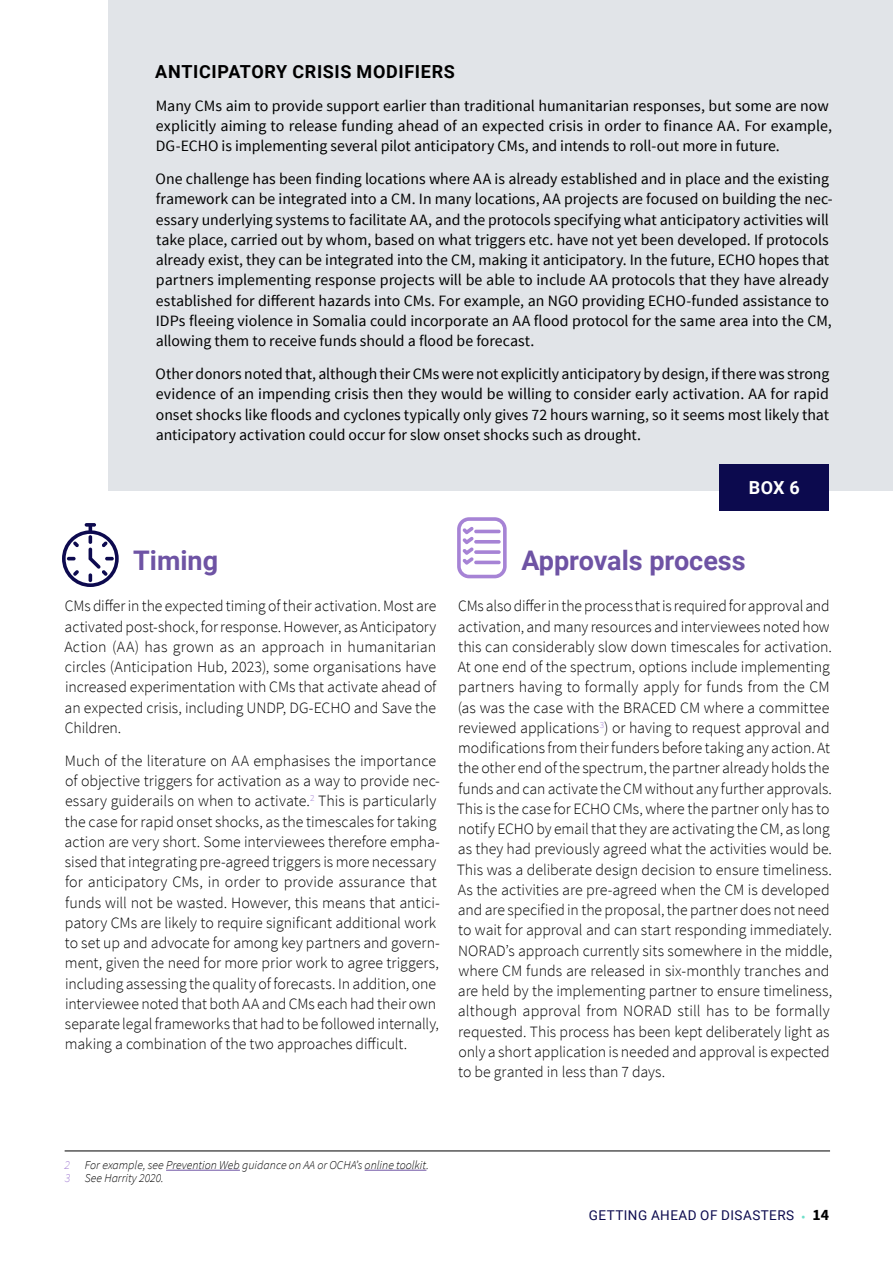
<style>
.page{position:relative;width:893px;height:1263px;background:#fff}
.page>*{position:absolute;margin:0;border:0;box-sizing:border-box;transform-origin:0 0}
.t1{font:700 27px "Roboto";color:#6e53a4}
.t2{font:700 18px "Roboto";letter-spacing:.035em;color:#000}
.t3{font:700 18px "Roboto";color:#fff}
.t4{font:300 15.75px/20.2px "Source Sans Pro";color:#000}
.t5{font:15.75px/20.2px "Source Sans Pro";color:#000}
.t6{font:13.5px "Roboto";letter-spacing:.035em;color:#0c0a4e}
.t7{font:italic 300 12px/13.5px "Source Sans Pro";color:#000}
.s1{color:#a683d5}
.s2{color:#70dfca}
.s3{font-family:"Source Sans Pro";font-weight:700;font-size:15.75px;color:#000}
</style>
<div class="page">
<hr style="left:65px;top:1150px;width:765px;height:1px;background:#000">
<hr style="left:166px;top:1170px;width:74px;height:1px;background:#6e53a4">
<hr style="left:365px;top:1170px;width:61px;height:1px;background:#6e53a4">
<div style="left:108px;top:0;width:785px;height:490px;background:#e1e4e8"></div>
<div style="left:719px;top:464px;width:110px;height:47px;background:#0c0a4e"></div>
<svg style="left:62px;top:523px;width:57px;height:64px"></svg>
<svg style="left:457px;top:517px;width:50px;height:61px"></svg>
<p class="t2" style="left:155px;top:58px;width:301px">ANTICIPATORY CRISIS MODIFIERS</p>
<p class="t5" style="left:156px;top:95px;width:678px">Many CMs aim to provide support earlier than traditional humanitarian responses, but some are now explicitly aiming to release funding ahead of an expected crisis in order to finance AA. For example,<br>DG-ECHO is implementing several pilot anticipatory CMs, and intends to roll-out more in future.</p>
<p class="t5" style="left:156px;top:169px;width:679px">One challenge has been finding locations where AA is already established and in place and the existing framework can be integrated into a CM. In many locations, AA projects are focused on building the nec&shy;essary underlying systems to facilitate AA, and the protocols specifying what anticipatory activities will take place, carried out by whom, based on what triggers etc. have not yet been developed. If protocols already exist, they can be integrated into the CM, making it anticipatory. In the future, ECHO hopes that partners implementing response projects will be able to include AA protocols that they have already established for different hazards into CMs. For example, an NGO providing ECHO-funded assistance to IDPs fleeing violence in Somalia could incorporate an AA flood protocol for the same area into the CM, allowing them to receive funds should a flood be forecast.</p>
<p class="t5" style="left:156px;top:364px;width:675px;text-align:justify">Other donors noted that, although their CMs were not explicitly anticipatory by design, if there was strong evidence of an impending crisis then they would be willing to consider early activation. AA for rapid onset shocks like floods and cyclones typically only gives 72 hours warning, so it seems most likely that anticipatory activation could occur for slow onset shocks such as drought.</p>
<p class="t3" style="left:749px;top:475px;width:53px">BOX 6</p>
<h1 class="t1" style="left:133px;top:541px;width:86px">Timing</h1>
<p class="t4" style="left:64px;top:596px;width:374px;text-align:justify">CMs differ in the expected timing of their activation. Most are activated post-shock, for response. However, as Anticipatory Action (AA) has grown as an approach in humanitarian circles (Anticipation Hub, 2023), some organisations have increased experimentation with CMs that activate ahead of an expected crisis, including UNDP, DG-ECHO and Save the Children.</p>
<p class="t4" style="left:65px;top:751px;width:377px">Much of the literature on AA emphasises the importance of objective triggers for activation as a way to provide nec&shy;essary guiderails on when to activate.<sup>2</sup> This is particularly the case for rapid onset shocks, as the timescales for taking action are very short. Some interviewees therefore empha&shy;sised that integrating pre-agreed triggers is more necessary for anticipatory CMs, in order to provide assurance that funds will not be wasted. However, this means that antici&shy;patory CMs are likely to require significant additional work to set up and advocate for among key partners and govern&shy;ment, given the need for more prior work to agree triggers, including assessing the quality of forecasts. In addition, one interviewee noted that both AA and CMs each had their own separate legal frameworks that had to be followed internally, making a combination of the two approaches difficult.</p>
<h1 class="t1" style="left:521px;top:541px;width:226px">Approvals process</h1>
<p class="t4" style="left:457px;top:596px;width:377px">CMs also differ in the process that is required for approval and activation, and many resources and interviewees noted how this can considerably slow down timescales for activation.<br>At one end of the spectrum, options include implementing partners having to formally apply for funds from the CM (as was the case with the BRACED CM where a committee reviewed applications<sup>3</sup>) or having to request approval and modifications from their funders before taking any action. At the other end of the spectrum, the partner already holds the funds and can activate the CM without any further approvals.<br>This is the case for ECHO CMs, where the partner only has to notify ECHO by email that they are activating the CM, as long as they had previously agreed what the activities would be.<br>This was a deliberate design decision to ensure timeliness.<br>As the activities are pre-agreed when the CM is developed and are specified in the proposal, the partner does not need to wait for approval and can start responding immediately.<br>NORAD’s approach currently sits somewhere in the middle, where CM funds are released in six-monthly tranches and are held by the implementing partner to ensure timeliness, although approval from NORAD still has to be formally requested. This process has been kept deliberately light as only a short application is needed and approval is expected to be granted in less than 7 days.</p>
<p class="t7" style="left:65px;top:1158px;width:366px"><span class="s1">2</span> For example, see Prevention Web guidance on AA or OCHA’s online toolkit.<br><span class="s1">3</span> See Harrity 2020.</p>
<p class="t6" style="left:589px;top:1206px;width:242px">GETTING AHEAD OF DISASTERS <span class="s2">•</span> <span class="s3">14</span></p>
</div>
